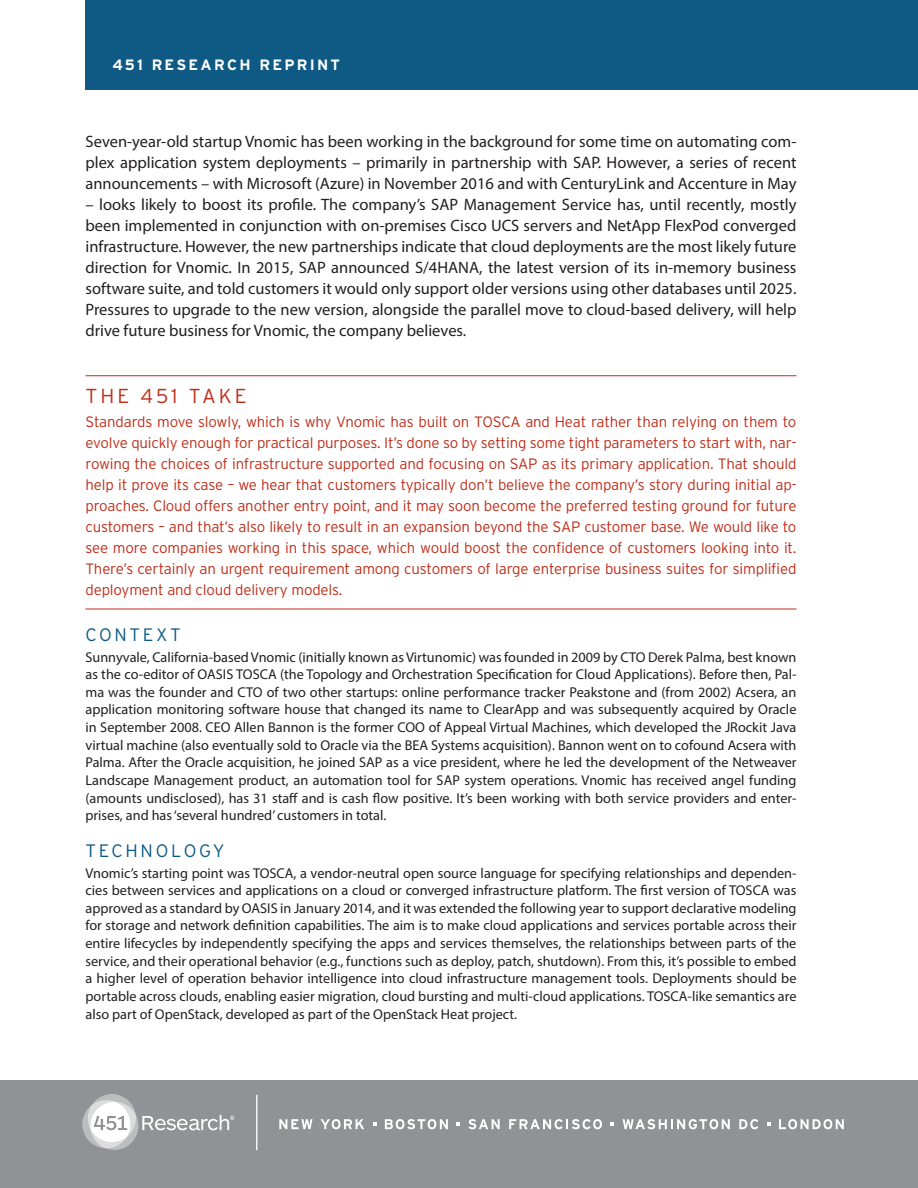
<style>
.page{position:relative;width:918px;height:1188px;background:#fff}
.page>*{position:absolute;margin:0;border:0;box-sizing:border-box;transform-origin:0 0}
._451_Take_Header{font:300 20.25px "Interstate";letter-spacing:.15em;color:#c02d19}
.Hed_30_Solid_Light{font:300 18px "Interstate";letter-spacing:.15em;color:#0f5a85}
.Hed_30_Shorter{font:300 18px "Interstate";letter-spacing:.15em;color:#0f5a85}
.Intro_Body{font:16.5px/21px "Myriad Pro";color:#231f20;text-align:justify}
._451_Take_Body{font:300 15px/21px "Interstate";letter-spacing:-.01em;color:#c02d19;text-align:justify}
.Header{font:700 15px "Interstate";letter-spacing:.15em;color:#fff}
.Myriad_Body{font:14.25px/17.7px "Myriad Pro";color:#231f20;text-align:justify}
</style>
<div class="page">
<hr style="left:86px;top:375px;width:710px;height:1px;background:#c02d19">
<hr style="left:86px;top:609px;width:710px;height:1px;background:#c02d19">
<div style="left:0;top:1080px;width:918px;height:108px;background:#919295"></div>
<hr style="left:256px;top:1095px;width:1px;height:55px;background:#fff">
<svg style="left:82px;top:1094px;width:152px;height:56px"></svg>
<svg style="left:279px;top:1119px;width:34px;height:10px"></svg>
<svg style="left:321px;top:1119px;width:43px;height:10px"></svg>
<svg style="left:385px;top:1119px;width:63px;height:10px"></svg>
<svg style="left:468px;top:1119px;width:32px;height:10px"></svg>
<svg style="left:509px;top:1119px;width:93px;height:10px"></svg>
<svg style="left:623px;top:1119px;width:107px;height:10px"></svg>
<svg style="left:739px;top:1119px;width:19px;height:10px"></svg>
<svg style="left:779px;top:1119px;width:65px;height:10px"></svg>
<svg style="left:373px;top:1122px;width:3px;height:4px"></svg>
<svg style="left:456px;top:1122px;width:4px;height:4px"></svg>
<svg style="left:611px;top:1122px;width:3px;height:4px"></svg>
<svg style="left:767px;top:1122px;width:3px;height:4px"></svg>
<div style="left:86px;top:0;width:832px;height:90px;background:#0f5a85"></div>
<p class="Header" style="left:112px;top:55px;width:229px">451 RESEARCH REPRINT</p>
<p class="Intro_Body" style="left:86px;top:131px;width:713px">Seven-year-old startup Vnomic has been working in the background for some time on automating com&shy;plex application system deployments – primarily in partnership with SAP. However, a series of recent announcements – with Microsoft (Azure) in November 2016 and with CenturyLink and Accenture in May</p>
<p class="Intro_Body" style="left:86px;top:194px;width:713px">– looks likely to boost its profile. The company’s SAP Management Service has, until recently, mostly been implemented in conjunction with on-premises Cisco UCS servers and NetApp FlexPod converged infrastructure. However, the new partnerships indicate that cloud deployments are the most likely future direction for Vnomic. In 2015, SAP announced S/4HANA, the latest version of its in-memory business software suite, and told customers it would only support older versions using other databases until 2025.<br>Pressures to upgrade to the new version, alongside the parallel move to cloud-based delivery, will help drive future business for Vnomic, the company believes.</p>
<p class="_451_Take_Header" style="left:86px;top:384px;width:163px">THE 451 TAKE</p>
<p class="_451_Take_Body" style="left:86px;top:411px;width:713px">Standards move slowly, which is why Vnomic has built on TOSCA and Heat rather than relying on them to evolve quickly enough for practical purposes. It’s done so by setting some tight parameters to start with, nar&shy;rowing the choices of infrastructure supported and focusing on SAP as its primary application. That should help it prove its case – we hear that customers typically don’t believe the company’s story during initial ap&shy;proaches. Cloud offers another entry point, and it may soon become the preferred testing ground for future customers – and that’s also likely to result in an expansion beyond the SAP customer base. We would like to see more companies working in this space, which would boost the confidence of customers looking into it.<br>There’s certainly an urgent requirement among customers of large enterprise business suites for simplified deployment and cloud delivery models.</p>
<p class="Hed_30_Shorter" style="left:86px;top:624px;width:97px">CONTEXT</p>
<p class="Myriad_Body" style="left:86px;top:648px;width:713px">Sunnyvale, California-based Vnomic (initially known as Virtunomic) was founded in 2009 by CTO Derek Palma, best known as the co-editor of OASIS TOSCA (the Topology and Orchestration Specification for Cloud Applications). Before then, Pal&shy;ma was the founder and CTO of two other startups: online performance tracker Peakstone and (from 2002) Acsera, an application monitoring software house that changed its name to ClearApp and was subsequently acquired by Oracle in September 2008. CEO Allen Bannon is the former COO of Appeal Virtual Machines, which developed the JRockit Java virtual machine (also eventually sold to Oracle via the BEA Systems acquisition). Bannon went on to cofound Acsera with Palma. After the Oracle acquisition, he joined SAP as a vice president, where he led the development of the Netweaver Landscape Management product, an automation tool for SAP system operations. Vnomic has received angel funding (amounts undisclosed), has 31 staff and is cash flow positive. It’s been working with both service providers and enter&shy;prises, and has ‘several hundred’ customers in total.</p>
<p class="Hed_30_Solid_Light" style="left:86px;top:840px;width:141px">TECHNOLOGY</p>
<p class="Myriad_Body" style="left:86px;top:864px;width:713px">Vnomic’s starting point was TOSCA, a vendor-neutral open source language for specifying relationships and dependen&shy;cies between services and applications on a cloud or converged infrastructure platform. The first version of TOSCA was approved as a standard by OASIS in January 2014, and it was extended the following year to support declarative modeling for storage and network definition capabilities. The aim is to make cloud applications and services portable across their entire lifecycles by independently specifying the apps and services themselves, the relationships between parts of the service, and their operational behavior (e.g., functions such as deploy, patch, shutdown). From this, it’s possible to embed a higher level of operation behavior intelligence into cloud infrastructure management tools. Deployments should be portable across clouds, enabling easier migration, cloud bursting and multi-cloud applications. TOSCA-like semantics are also part of OpenStack, developed as part of the OpenStack Heat project.</p>
</div>
